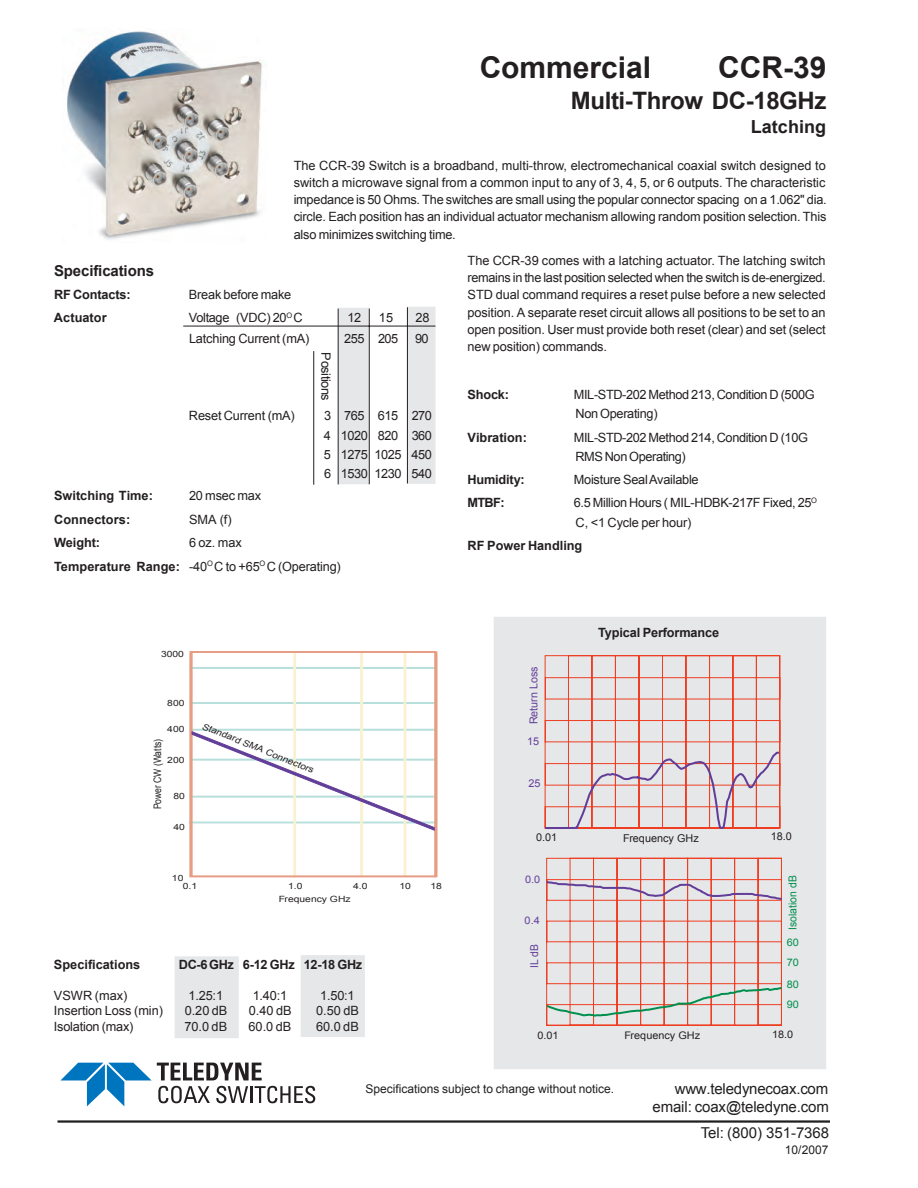
<style>
.page{position:relative;width:918px;height:1188px;background:#fff}
.page>*{position:absolute;margin:0;border:0;box-sizing:border-box;transform-origin:0 0}
.t1{font:700 30px "Arial";color:#231f20}
.t2{font:700 24px "Arial";letter-spacing:-.015em;color:#231f20}
.t3{font:700 18px "Arial";color:#231f20}
.t4{font:15px/18px "Arial";letter-spacing:-.01em;color:#211f1f;text-align:right}
.t5{font:700 15px "Arial";letter-spacing:-.01em;color:#231f20}
.t6{font:12.75px/17.2px "Arial";letter-spacing:-.02em;color:#231f20}
.t7{font:700 12.75px "Arial";color:#231f20}
.t8{font:700 12.75px "Arial";letter-spacing:-.02em;color:#231f20}
.t9{font:12px "Arial";color:#211f1f}
.t10{font:10.8px "Arial";color:#231f20}
.t11{font:10.8px "Arial";color:#623e99}
.t12{font:10.8px "Arial";color:#008f4d;scale:.96 1}
.t13{font:10.8px "Arial";color:#623e99;scale:.96 1}
.t14{font:10.35px "Arial";color:#231f20;scale:1.04 1}
.t15{font:10.35px "Arial";color:#231f20;scale:.83 1}
.t16{font:10.35px "Arial";color:#008f4d;scale:1.04 1}
.t17{font:10.35px "Arial";color:#623e99;scale:1.04 1}
.t18{font:italic 8.85px "Arial";color:#231f20;scale:1.13 1}
.t19{font:8.55px "Arial";color:#231f20;scale:1.2 1}
.s1{font-weight:700}
</style>
<div class="page">
<div style="left:494px;top:617px;width:332px;height:452px;background:#e6e7e9"></div>
<div style="left:338px;top:308px;width:31px;height:176px;background:#e6e7e9;border:2px solid #e6e7e9"></div>
<div style="left:407px;top:307px;width:29px;height:177px;background:#e6e7e9;border:2px solid #e6e7e9"></div>
<hr style="left:183px;top:326px;width:253px;height:1px;background:#231f20">
<hr style="left:313px;top:351px;width:1px;height:134px;background:#231f20">
<hr style="left:369px;top:309px;width:1px;height:175px;background:#231f20">
<hr style="left:407px;top:307px;width:1px;height:176px;background:#231f20">
<svg style="left:544px;top:655px;width:237px;height:174px"></svg>
<svg style="left:546px;top:858px;width:236px;height:172px"></svg>
<hr style="left:338px;top:309px;width:1px;height:175px;background:#231f20">
<div style="left:301px;top:955px;width:64px;height:82px;background:#e6e7e9"></div>
<div style="left:175px;top:956px;width:64px;height:82px;background:#e6e7e9"></div>
<div style="left:189px;top:822px;width:246px;height:1px;background:#b7e0dc;border:1px solid #b7e0dc"></div>
<div style="left:190px;top:729px;width:246px;height:2px;background:#b7e0dc;border:1px solid #b7e0dc"></div>
<hr style="left:190px;top:702px;width:246px;height:2px;background:#b7e0dc">
<hr style="left:190px;top:667px;width:246px;height:2px;background:#b7e0dc">
<div style="left:293px;top:652px;width:3px;height:225px;background:#fbf1d0;border:1px solid #fbf1d0"></div>
<hr style="left:360px;top:652px;width:3px;height:225px;background:#fbf1d0">
<hr style="left:404px;top:651px;width:2px;height:225px;background:#fbf1d0">
<hr style="left:190px;top:651px;width:247px;height:2px;background:#e79c84">
<hr style="left:190px;top:652px;width:2px;height:225px;background:#e79c84">
<div style="left:434px;top:652px;width:3px;height:225px;background:#e79c84;border:1px solid #e79c84"></div>
<hr style="left:190px;top:876px;width:246px;height:1px;background:#e79c84">
<svg style="left:191px;top:731px;width:244px;height:100px"></svg>
<hr style="left:58px;top:1120px;width:772px;height:3px;background:#211f1f">
<svg style="left:60px;top:1063px;width:255px;height:43px"></svg>
<img style="left:67px;top:31px;width:196px;height:209px">
<p class="t1" style="left:480px;top:48px;width:173px">Commercial</p>
<p class="t1" style="left:718px;top:48px;width:110px">CCR-39</p>
<p class="t2" style="left:571px;top:85px;width:257px">Multi-Throw DC-18GHz</p>
<p class="t3" style="left:751px;top:115px;width:77px">Latching</p>
<p class="t6" style="left:294px;top:157px;width:535px;text-align:justify">The CCR-39 Switch is a broadband, multi-throw, electromechanical coaxial switch designed to switch a microwave signal from a common input to any of 3, 4, 5, or 6 outputs. The characteristic impedance is 50 Ohms. The switches are small using the popular connector spacing on a 1.062" dia. circle. Each position has an individual actuator mechanism allowing random position selection. This also minimizes switching time.</p>
<p class="t5" style="left:54px;top:261px;width:102px">Specifications</p>
<p class="t7" style="left:54px;top:286px;width:78px">RF Contacts:</p>
<p class="t6" style="left:189px;top:286px;width:104px">Break before make</p>
<p class="t7" style="left:54px;top:309px;width:54px">Actuator</p>
<p class="t6" style="left:189px;top:309px;width:115px">Voltage (VDC) 20<sup>O</sup> C</p>
<p class="t6" style="left:348px;top:309px;width:15px">12</p>
<p class="t6" style="left:379px;top:309px;width:16px">15</p>
<p class="t6" style="left:415px;top:309px;width:16px">28</p>
<p class="t6" style="left:189px;top:330px;width:122px">Latching Current (mA)</p>
<p class="t6" style="left:344px;top:330px;width:55px">255 205</p>
<p class="t6" style="left:415px;top:330px;width:15px">90</p>
<p class="t6" style="left:334px;top:352px;width:50px;rotate:90deg">Positions</p>
<p class="t6" style="left:189px;top:407px;width:107px">Reset Current (mA)</p>
<p class="t6" style="left:324px;top:406px;width:110px;line-height:19.4px;text-align:justify">3 765 615 270<br>4 1020 820 360<br>5 1275 1025 450<br>6 1530 1230 540</p>
<p class="t7" style="left:54px;top:488px;width:100px">Switching Time:</p>
<p class="t6" style="left:189px;top:487px;width:74px">20 msec max</p>
<p class="t7" style="left:54px;top:511px;width:78px">Connectors:</p>
<p class="t6" style="left:189px;top:511px;width:44px">SMA (f)</p>
<p class="t7" style="left:54px;top:534px;width:48px">Weight:</p>
<p class="t6" style="left:54px;top:531px;width:288px;line-height:23.4px;text-indent:135px">6 oz. max<br><span class="s1">Temperature Range:</span> -40<sup>O</sup> C to +65<sup>O</sup> C (Operating)</p>
<p class="t19" style="left:161px;top:648px;width:21px">3000</p>
<p class="t19" style="left:167px;top:697px;width:16px">800</p>
<p class="t19" style="left:167px;top:723px;width:16px">400</p>
<p class="t19" style="left:167px;top:754px;width:16px">200</p>
<p class="t19" style="left:174px;top:790px;width:11px">80</p>
<p class="t19" style="left:174px;top:821px;width:11px">40</p>
<p class="t15" style="left:151px;top:809px;width:86px;rotate:-90deg">P o w Cre W W( )st ta</p>
<p class="t18" style="left:205px;top:720px;width:107px;rotate:22deg">Standard SMA Connectors</p>
<p class="t19" style="left:172px;top:872px;width:11px">10</p>
<p class="t19" style="left:183px;top:880px;width:13px">0.1</p>
<p class="t19" style="left:288px;top:880px;width:13px">1.0</p>
<p class="t19" style="left:353px;top:880px;width:13px">4.0</p>
<p class="t19" style="left:400px;top:880px;width:11px">10</p>
<p class="t19" style="left:431px;top:880px;width:11px">18</p>
<p class="t19" style="left:279px;top:893px;width:61px">Frequency GHz</p>
<p class="t7" style="left:54px;top:956px;width:88px">Specifications</p>
<p class="t8" style="left:179px;top:956px;width:185px">DC-6 GHz 6-12 GHz 12-18 GHz</p>
<p class="t6" style="left:54px;top:987px;width:75px">VSWR (max)</p>
<p class="t6" style="left:189px;top:987px;width:36px">1.25:1</p>
<p class="t6" style="left:253px;top:987px;width:36px">1.40:1</p>
<p class="t6" style="left:320px;top:987px;width:36px">1.50:1</p>
<p class="t6" style="left:54px;top:1002px;width:110px">Insertion Loss (min)</p>
<p class="t6" style="left:185px;top:1002px;width:44px">0.20 dB</p>
<p class="t6" style="left:249px;top:1002px;width:44px">0.40 dB</p>
<p class="t6" style="left:316px;top:1002px;width:44px">0.50 dB</p>
<p class="t6" style="left:54px;top:1018px;width:81px">Isolation (max)</p>
<p class="t6" style="left:184px;top:1018px;width:44px">70.0 dB</p>
<p class="t6" style="left:249px;top:1018px;width:44px">60.0 dB</p>
<p class="t6" style="left:316px;top:1018px;width:44px">60.0 dB</p>
<p class="t6" style="left:468px;top:252px;width:360px;text-align:justify">The CCR-39 comes with a latching actuator. The latching switch remains in the last position selected when the switch is de-energized.<br>STD dual command requires a reset pulse before a new selected position. A separate reset circuit allows all positions to be set to an open position. User must provide both reset (clear) and set (select new position) commands.</p>
<p class="t7" style="left:468px;top:386px;width:43px">Shock:</p>
<p class="t6" style="left:574px;top:385px;width:242px;line-height:19px">MIL-STD-202 Method 213, Condition D (500G<br>Non Operating)</p>
<p class="t7" style="left:468px;top:429px;width:61px">Vibration:</p>
<p class="t6" style="left:574px;top:428px;width:236px;line-height:19px">MIL-STD-202 Method 214, Condition D (10G<br>RMS Non Operating)</p>
<p class="t7" style="left:468px;top:471px;width:59px">Humidity:</p>
<p class="t6" style="left:574px;top:471px;width:126px">Moisture Seal Available</p>
<p class="t7" style="left:468px;top:495px;width:39px">MTBF:</p>
<p class="t6" style="left:574px;top:494px;width:245px;line-height:19px">6.5 Million Hours ( MIL-HDBK-217F Fixed, 25<sup>O<br></sup>C, &lt;1 Cycle per hour)</p>
<p class="t7" style="left:468px;top:537px;width:116px">RF Power Handling</p>
<p class="t11" style="left:527px;top:724px;width:60px;rotate:-90deg">R rute ssoLn</p>
<p class="t11" style="left:527px;top:734px;width:14px">15</p>
<p class="t11" style="left:528px;top:776px;width:14px">25</p>
<p class="t7" style="left:598px;top:624px;width:123px">Typical Performance</p>
<p class="t10" style="left:536px;top:830px;width:23px">0.01</p>
<p class="t10" style="left:623px;top:831px;width:77px">Frequency GHz</p>
<p class="t10" style="left:771px;top:829px;width:23px">18.0</p>
<p class="t17" style="left:525px;top:873px;width:16px">0.0</p>
<p class="t17" style="left:525px;top:914px;width:16px">0.4</p>
<p class="t13" style="left:527px;top:968px;width:27px;rotate:-90deg">BdL I</p>
<p class="t12" style="left:786px;top:930px;width:58px;rotate:-90deg">Bdnoi talosI</p>
<p class="t16" style="left:787px;top:935px;width:13px">60</p>
<p class="t16" style="left:787px;top:956px;width:13px">70</p>
<p class="t16" style="left:787px;top:977px;width:13px">80</p>
<p class="t16" style="left:787px;top:998px;width:13px">90</p>
<p class="t14" style="left:537px;top:1028px;width:22px">0.01</p>
<p class="t14" style="left:624px;top:1029px;width:74px">Frequency GHz</p>
<p class="t14" style="left:772px;top:1027px;width:22px">18.0</p>
<p class="t9" style="left:365px;top:1081px;width:250px">Specifications subject to change without notice.</p>
<p class="t4" style="left:653px;top:1080px;width:178px">www.teledynecoax.com email: coax@teledyne.com</p>
<p class="t4" style="left:701px;top:1124px;width:130px">Tel: (800) 351-7368</p>
<p class="t9" style="left:785px;top:1142px;width:45px">10/2007</p>
</div>
